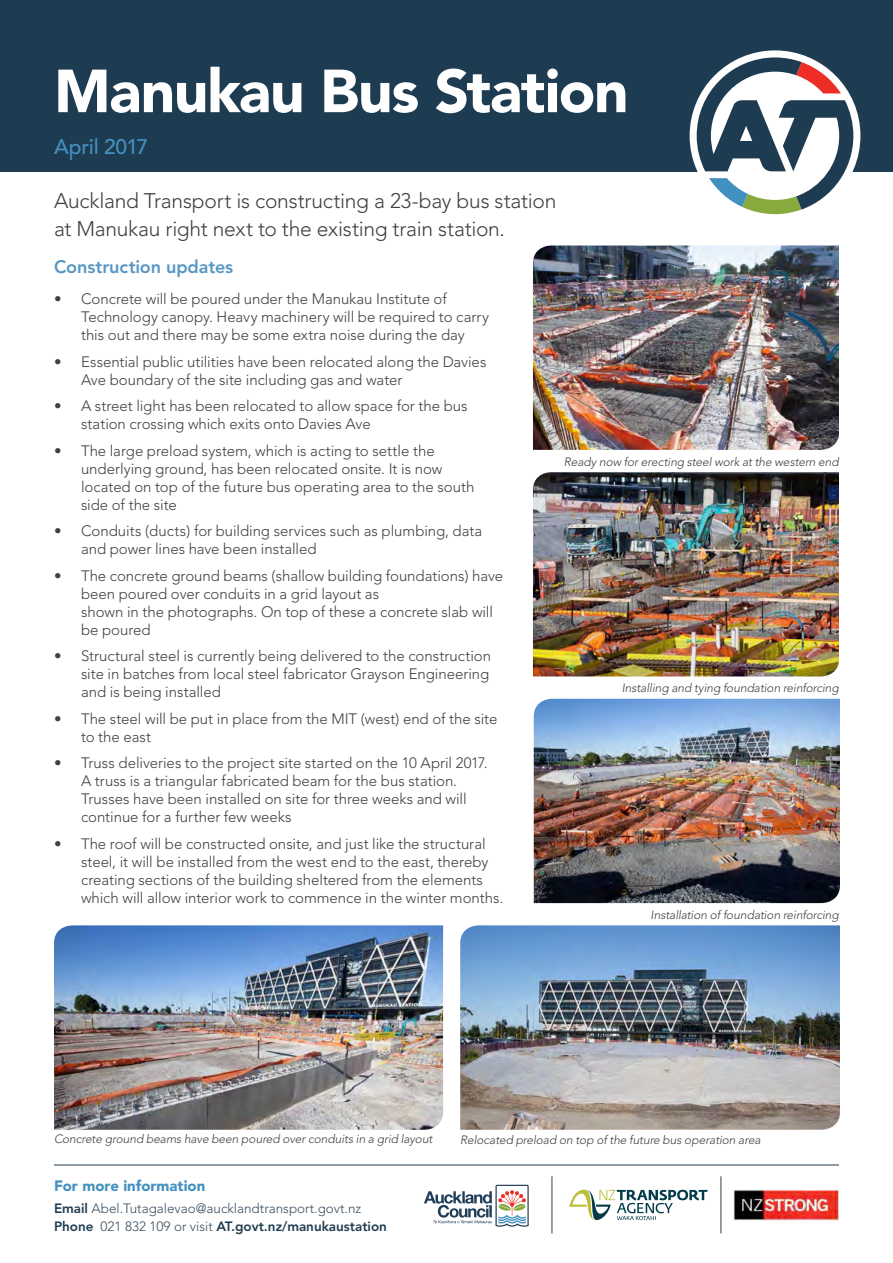
<style>
.page{position:relative;width:893px;height:1263px;background:#fff}
.page>*{position:absolute;margin:0;border:0;box-sizing:border-box;transform-origin:0 0}
.t1{font:900 60.15px "Avenir";letter-spacing:-.02em;color:#fff}
.t2{font:300 21px/28.5px "Avenir";letter-spacing:-.015em;color:#414042}
.t3{font:500 21px "Avenir";letter-spacing:-.015em;color:#4290bf}
.t4{font:800 18px "Avenir";letter-spacing:-.005em;color:#5897c4}
.t5{font:300 15px/18px "Avenir";letter-spacing:-.005em;color:#414042}
.t6{font:900 15px "Avenir";color:#4290bf}
.t7{font:300 13.5px/18px "Avenir";color:#3b4e61}
.t8{font:italic 300 12px "Avenir";letter-spacing:-.005em;color:#414042}
.s1{font-weight:800;color:#1e3c51}
</style>
<div class="page">
<img style="left:734px;top:1189px;width:104px;height:31px">
<div style="left:0;top:0;width:893px;height:172px;background:#1e3c51"></div>
<div style="left:690px;top:50px;width:170px;height:171px;background:#fff;border-radius:50%"></div>
<svg style="left:697px;top:57px;width:156px;height:157px"></svg>
<hr style="left:54px;top:1164px;width:785px;height:1px;background:#1e3c51">
<svg style="left:569px;top:1189px;width:138px;height:31px"></svg>
<hr style="left:720px;top:1176px;width:1px;height:57px;background:#414042">
<hr style="left:552px;top:1176px;width:1px;height:57px;background:#414042">
<img style="left:533px;top:245px;width:306px;height:205px">
<img style="left:533px;top:472px;width:306px;height:204px">
<img style="left:534px;top:699px;width:306px;height:204px">
<img style="left:460px;top:925px;width:380px;height:205px">
<img style="left:54px;top:925px;width:389px;height:205px">
<svg style="left:424px;top:1185px;width:105px;height:41px"></svg>
<h1 class="t1" style="left:54px;top:55px;width:576px">Manukau Bus Station</h1>
<h2 class="t3" style="left:54px;top:134px;width:96px">April 2017</h2>
<h2 class="t2" style="left:54px;top:186px;width:504px">Auckland Transport is constructing a 23-bay bus station at Manukau right next to the existing train station.</h2>
<p class="t4" style="left:54px;top:256px;width:181px">Construction updates</p>
<p class="t5" style="left:81px;top:290px;width:410px;text-indent:-27px">• Concrete will be poured under the Manukau Institute of<br>Technology canopy. Heavy machinery will be required to carry this out and there may be some extra noise during the day</p>
<p class="t5" style="left:81px;top:352px;width:407px;text-indent:-27px">• Essential public utilities have been relocated along the Davies<br>Ave boundary of the site including gas and water</p>
<p class="t5" style="left:81px;top:397px;width:388px;text-indent:-27px">• A street light has been relocated to allow space for the bus station crossing which exits onto Davies Ave</p>
<p class="t5" style="left:81px;top:441px;width:395px;text-indent:-27px">• The large preload system, which is acting to settle the underlying ground, has been relocated onsite. It is now located on top of the future bus operating area to the south side of the site</p>
<p class="t5" style="left:81px;top:522px;width:403px;text-indent:-27px">• Conduits (ducts) for building services such as plumbing, data and power lines have been installed</p>
<p class="t5" style="left:81px;top:566px;width:424px;text-indent:-27px">• The concrete ground beams (shallow building foundations) have been poured over conduits in a grid layout as<br>shown in the photographs. On top of these a concrete slab will be poured</p>
<p class="t5" style="left:81px;top:647px;width:412px;text-indent:-27px">• Structural steel is currently being delivered to the construction site in batches from local steel fabricator Grayson Engineering and is being installed</p>
<p class="t5" style="left:81px;top:709px;width:418px;text-indent:-27px">• The steel will be put in place from the MIT (west) end of the site to the east</p>
<p class="t5" style="left:81px;top:754px;width:408px;text-indent:-27px">• Truss deliveries to the project site started on the 10 April 2017.<br>A truss is a triangular fabricated beam for the bus station.<br>Trusses have been installed on site for three weeks and will continue for a further few weeks</p>
<p class="t5" style="left:81px;top:834px;width:424px;text-indent:-27px">• The roof will be constructed onsite, and just like the structural steel, it will be installed from the west end to the east, thereby creating sections of the building sheltered from the elements which will allow interior work to commence in the winter months.</p>
<p class="t8" style="left:564px;top:454px;width:276px">Ready now for erecting steel work at the western end</p>
<p class="t8" style="left:622px;top:681px;width:219px">Installing and tying foundation reinforcing</p>
<p class="t8" style="left:651px;top:907px;width:190px">Installation of foundation reinforcing</p>
<p class="t8" style="left:54px;top:1132px;width:380px">Concrete ground beams have been poured over conduits in a grid layout</p>
<p class="t8" style="left:460px;top:1133px;width:302px">Relocated preload on top of the future bus operation area</p>
<p class="t6" style="left:54px;top:1176px;width:153px">For more information</p>
<p class="t7" style="left:54px;top:1199px;width:334px"><span class="s1">Email</span> Abel.Tutagalevao@aucklandtransport.govt.nz<br><span class="s1">Phone</span> 021 832 109 or visit <span class="s1">AT.govt.nz/manukaustation</span></p>
</div>
